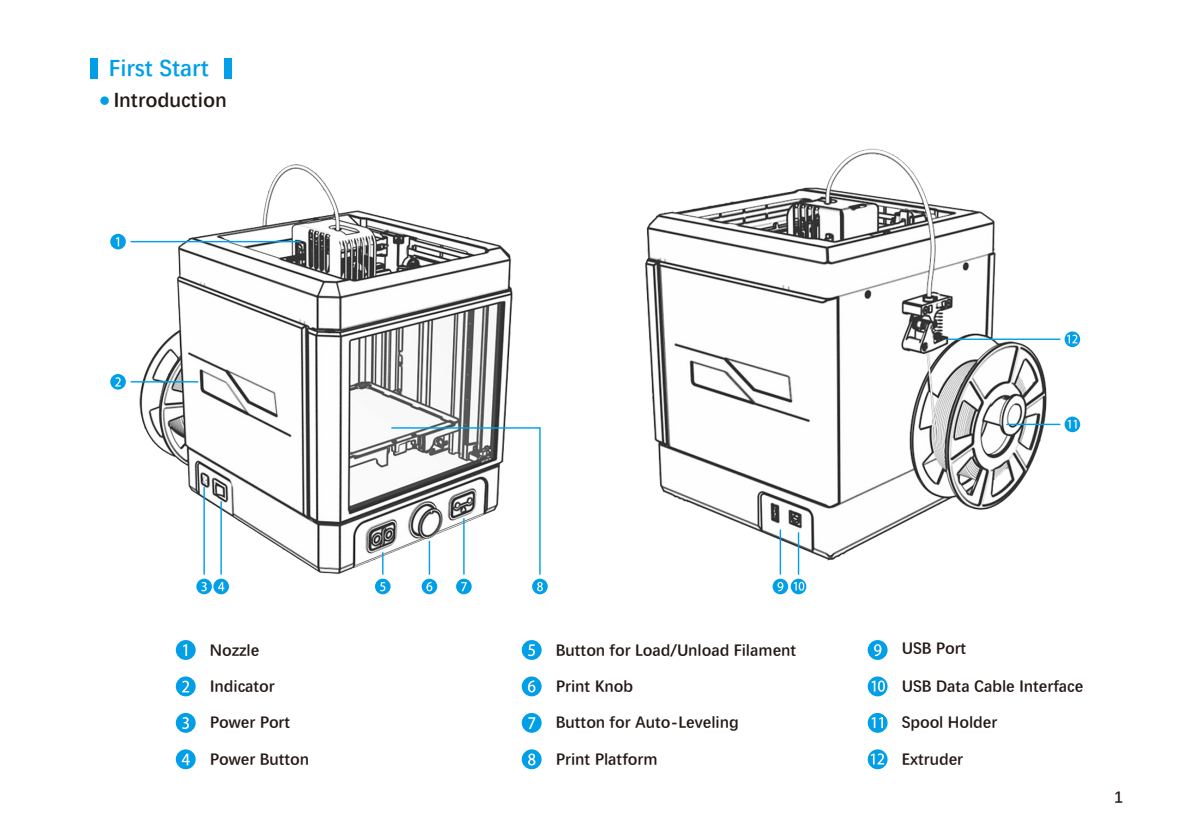
<style>
.page{position:relative;width:1191px;height:840px;background:#fff}
.page>*{position:absolute;margin:0;border:0;box-sizing:border-box;transform-origin:0 0}
.t1{font:700 23px "Deng Xian";color:#009fe8}
.t2{font:700 20px "Deng Xian";color:#231815}
.t3{font:700 16px "Deng Xian";color:#231815}
</style>
<div class="page">
<img style="left:110px;top:164px;width:438px;height:431px">
<img style="left:645px;top:148px;width:436px;height:447px">
<svg style="left:110px;top:234px;width:16px;height:15px"></svg>
<svg style="left:116px;top:237px;width:3px;height:9px"></svg>
<div style="left:110px;top:374px;width:16px;height:15px;background:#009fe8;border-radius:50%"></div>
<svg style="left:115px;top:377px;width:6px;height:9px"></svg>
<svg style="left:196px;top:578px;width:16px;height:16px"></svg>
<svg style="left:201px;top:581px;width:6px;height:10px"></svg>
<svg style="left:213px;top:578px;width:16px;height:16px"></svg>
<svg style="left:218px;top:581px;width:6px;height:10px"></svg>
<svg style="left:375px;top:578px;width:15px;height:16px"></svg>
<svg style="left:380px;top:581px;width:5px;height:10px"></svg>
<svg style="left:421px;top:578px;width:16px;height:16px"></svg>
<svg style="left:426px;top:581px;width:6px;height:10px"></svg>
<svg style="left:456px;top:578px;width:16px;height:16px"></svg>
<svg style="left:461px;top:581px;width:6px;height:10px"></svg>
<svg style="left:532px;top:578px;width:16px;height:16px"></svg>
<svg style="left:537px;top:581px;width:6px;height:10px"></svg>
<svg style="left:772px;top:578px;width:16px;height:16px"></svg>
<svg style="left:777px;top:581px;width:6px;height:10px"></svg>
<hr style="left:130px;top:241px;width:170px;height:1px;background:#009fe8">
<hr style="left:130px;top:381px;width:68px;height:1px;background:#009fe8">
<hr style="left:203px;top:486px;width:2px;height:88px;background:#009fe8">
<hr style="left:220px;top:500px;width:2px;height:74px;background:#009fe8">
<svg style="left:382px;top:551px;width:1px;height:23px"></svg>
<hr style="left:429px;top:540px;width:1px;height:34px;background:#009fe8">
<hr style="left:463px;top:517px;width:1px;height:57px;background:#009fe8">
<hr style="left:779px;top:529px;width:2px;height:45px;background:#009fe8">
<hr style="left:798px;top:532px;width:1px;height:42px;background:#009fe8">
<hr style="left:1006px;top:423px;width:54px;height:2px;background:#009fe8">
<hr style="left:947px;top:338px;width:113px;height:2px;background:#009fe8">
<hr style="left:539px;top:427px;width:1px;height:147px;background:#009fe8">
<hr style="left:391px;top:427px;width:149px;height:1px;background:#009fe8">
<div style="left:91px;top:58px;width:7px;height:21px;background:#009fe8"></div>
<div style="left:224px;top:58px;width:7px;height:21px;background:#009fe8"></div>
<div style="left:100px;top:96px;width:9px;height:9px;background:#009fe8;border-radius:50%"></div>
<svg style="left:176px;top:639px;width:20px;height:20px"></svg>
<svg style="left:183px;top:644px;width:4px;height:11px"></svg>
<div style="left:176px;top:676px;width:20px;height:20px;background:#009fe8;border-radius:50%"></div>
<svg style="left:182px;top:680px;width:7px;height:12px"></svg>
<div style="left:176px;top:712px;width:20px;height:20px;background:#009fe8;border-radius:50%"></div>
<svg style="left:182px;top:717px;width:7px;height:11px"></svg>
<div style="left:176px;top:749px;width:20px;height:19px;background:#009fe8;border-radius:50%"></div>
<svg style="left:182px;top:753px;width:8px;height:11px"></svg>
<svg style="left:522px;top:639px;width:19px;height:20px"></svg>
<svg style="left:528px;top:644px;width:7px;height:11px"></svg>
<div style="left:522px;top:676px;width:19px;height:20px;background:#009fe8;border-radius:50%"></div>
<svg style="left:528px;top:680px;width:7px;height:12px"></svg>
<div style="left:522px;top:712px;width:19px;height:20px;background:#009fe8;border-radius:50%"></div>
<svg style="left:528px;top:717px;width:7px;height:11px"></svg>
<div style="left:522px;top:749px;width:19px;height:19px;background:#009fe8;border-radius:50%"></div>
<svg style="left:528px;top:753px;width:7px;height:12px"></svg>
<svg style="left:867px;top:676px;width:20px;height:20px"></svg>
<svg style="left:871px;top:680px;width:14px;height:11px"></svg>
<svg style="left:867px;top:712px;width:20px;height:20px"></svg>
<svg style="left:871px;top:716px;width:12px;height:11px"></svg>
<svg style="left:867px;top:749px;width:20px;height:19px"></svg>
<svg style="left:870px;top:753px;width:14px;height:11px"></svg>
<svg style="left:867px;top:639px;width:20px;height:20px"></svg>
<svg style="left:874px;top:643px;width:7px;height:12px"></svg>
<h1 class="t1" style="left:109px;top:52px;width:102px">First Start</h1>
<p class="t2" style="left:113px;top:87px;width:115px">Introduction</p>
<p class="t3" style="left:210px;top:638px;width:51px">Nozzle</p>
<p class="t3" style="left:210px;top:675px;width:66px">Indicator</p>
<p class="t3" style="left:210px;top:711px;width:82px">Power Port</p>
<p class="t3" style="left:210px;top:747px;width:101px">Power Button</p>
<p class="t3" style="left:556px;top:638px;width:242px">Button for Load/Unload Filament</p>
<p class="t3" style="left:556px;top:675px;width:79px">Print Knob</p>
<p class="t3" style="left:556px;top:711px;width:184px">Button for Auto-Leveling</p>
<p class="t3" style="left:556px;top:747px;width:103px">Print Platform</p>
<p class="t3" style="left:901px;top:637px;width:66px">USB Port</p>
<p class="t3" style="left:901px;top:675px;width:183px">USB Data Cable Interface</p>
<p class="t3" style="left:901px;top:711px;width:97px">Spool Holder</p>
<p class="t3" style="left:901px;top:747px;width:63px">Extruder</p>
<p class="t3" style="left:1114px;top:785px;width:10px">1</p>
</div>
